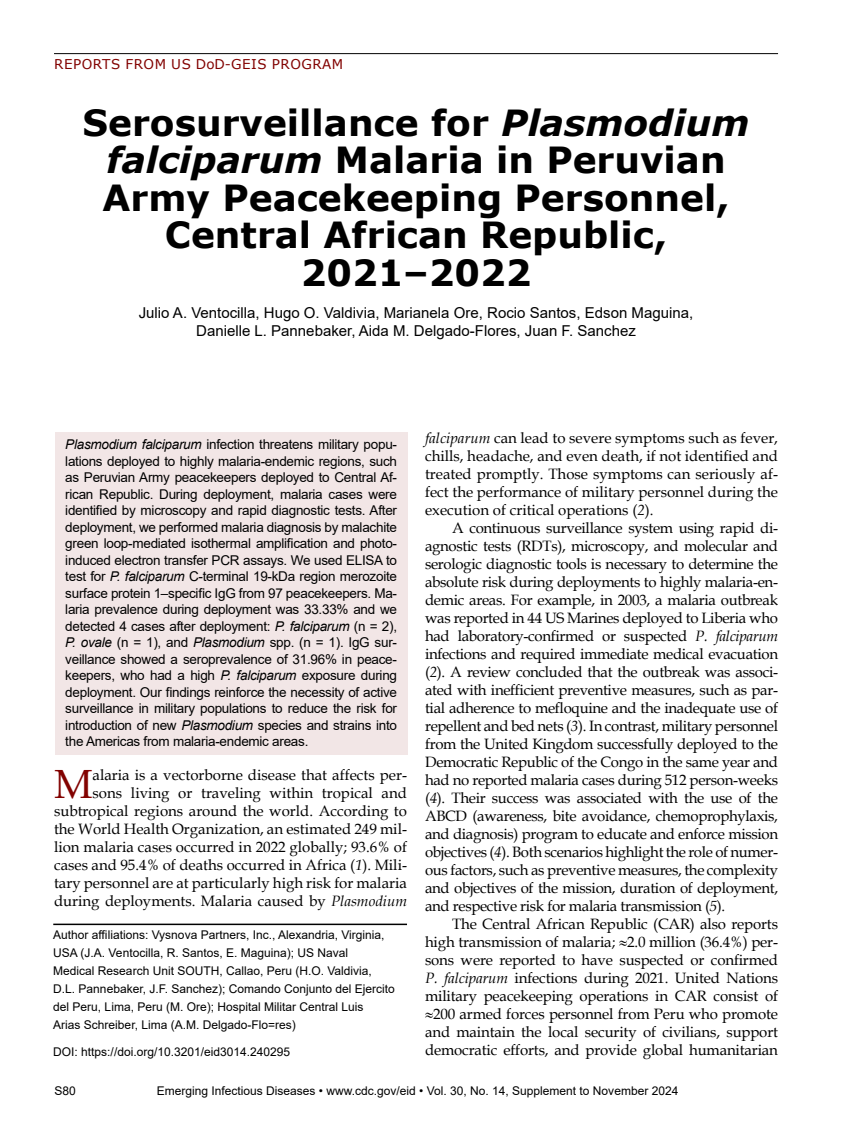
<style>
.page{position:relative;width:851px;height:1134px;background:#fff}
.page>*{position:absolute;margin:0;border:0;box-sizing:border-box;transform-origin:0 0}
.t1{font:40.8px "Book Antiqua";color:#820200}
.t2{font:700 36px/37.5px "Verdana";color:#000;text-align:center}
.t3{font:15px/18px "Book Antiqua";color:#000;text-align:justify}
.t4{font:15px/18px "Arial";color:#000;text-align:center}
.t5{font:13.5px/16.5px "Arial";letter-spacing:-.02em;color:#000;text-align:justify}
.t6{font:13.5px "Verdana";letter-spacing:.035em;color:#820200}
.t7{font:12px/18px "Arial";color:#000}
.s1{font-style:italic}
</style>
<div class="page">
<hr style="left:54px;top:53px;width:724px;height:1px;background:#000">
<div style="left:55px;top:432px;width:353px;height:323px;background:#f2e6e6"></div>
<hr style="left:53px;top:924px;width:354px;height:1px;background:#000">
<p class="t6" style="left:54px;top:55px;width:290px">REPORTS FROM US DoD-GEIS PROGRAM</p>
<h2 class="t2" style="left:83px;top:103px;width:668px">Serosurveillance for <span class="s1">Plasmodium falciparum</span> Malaria in Peruvian<br>Army Peacekeeping Personnel,<br>Central African Republic,<br>2021–2022</h2>
<p class="t4" style="left:139px;top:304px;width:556px">Julio A. Ventocilla, Hugo O. Valdivia, Marianela Ore, Rocio Santos, Edson Maguina,<br>Danielle L. Pannebaker, Aida M. Delgado-Flores, Juan F. Sanchez</p>
<p class="t5" style="left:65px;top:436px;width:333px"><span class="s1">Plasmodium falciparum</span> infection threatens military popu&shy;lations deployed to highly malaria-endemic regions, such as Peruvian Army peacekeepers deployed to Central Af&shy;rican Republic. During deployment, malaria cases were identified by microscopy and rapid diagnostic tests. After deployment, we performed malaria diagnosis by malachite green loop-mediated isothermal amplification and photo&shy;induced electron transfer PCR assays. We used ELISA to test for <span class="s1">P. falciparum</span> C-terminal 19-kDa region merozoite surface protein 1–specific IgG from 97 peacekeepers. Ma&shy;laria prevalence during deployment was 33.33% and we detected 4 cases after deployment: <span class="s1">P. falciparum</span> (n = 2), <span class="s1">P. ovale</span> (n = 1), and <span class="s1">Plasmodium</span> spp. (n = 1). IgG sur&shy;veillance showed a seroprevalence of 31.96% in peace&shy;keepers, who had a high <span class="s1">P. falciparum</span> exposure during deployment. Our findings reinforce the necessity of active surveillance in military populations to reduce the risk for introduction of new <span class="s1">Plasmodium</span> species and strains into the Americas from malaria-endemic areas.</p>
<p class="t3" style="left:54px;top:766px;width:354px;text-align:right">alaria is a vectorborne disease that affects per-<br>sons living or traveling within tropical and subtropical regions around the world. According to the World Health Organization, an estimated 249 mil&shy;lion malaria cases occurred in 2022 globally; 93.6% of cases and 95.4% of deaths occurred in Africa (<span class="s1">1</span>). Mili&shy;tary personnel are at particularly high risk for malaria during deployments. Malaria caused by <span class="s1">Plasmodium</span></p>
<h1 class="t1" style="left:54px;top:756px;width:40px">M</h1>
<p class="t7" style="left:53px;top:925px;width:343px">Author affiliations: Vysnova Partners, Inc., Alexandria, Virginia, USA (J.A. Ventocilla, R. Santos, E. Maguina); US Naval<br>Medical Research Unit SOUTH, Callao, Peru (H.O. Valdivia, D.L. Pannebaker, J.F. Sanchez); Comando Conjunto del Ejercito del Peru, Lima, Peru (M. Ore); Hospital Militar Central Luis<br>Arias Schreiber, Lima (A.M. Delgado-Flo=res)</p>
<p class="t7" style="left:53px;top:1042px;width:238px">DOI: https://doi.org/10.3201/eid3014.240295</p>
<p class="t3" style="left:425px;top:428px;width:354px"><span class="s1">falciparum</span> can lead to severe symptoms such as fever, chills, headache, and even death, if not identified and treated promptly. Those symptoms can seriously af&shy;fect the performance of military personnel during the execution of critical operations (<span class="s1">2</span>).</p>
<p class="t3" style="left:425px;top:518px;width:354px;text-indent:27px">A continuous surveillance system using rapid di&shy;agnostic tests (RDTs), microscopy, and molecular and serologic diagnostic tools is necessary to determine the absolute risk during deployments to highly malaria-en&shy;demic areas. For example, in 2003, a malaria outbreak was reported in 44 US Marines deployed to Liberia who had laboratory-confirmed or suspected <span class="s1">P. falciparum </span>infections and required immediate medical evacuation (<span class="s1">2</span>). A review concluded that the outbreak was associ&shy;ated with inefficient preventive measures, such as par&shy;tial adherence to mefloquine and the inadequate use of repellent and bed nets (<span class="s1">3</span>). In contrast, military personnel from the United Kingdom successfully deployed to the Democratic Republic of the Congo in the same year and had no reported malaria cases during 512 person-weeks (<span class="s1">4</span>). Their success was associated with the use of the ABCD (awareness, bite avoidance, chemoprophylaxis, and diagnosis) program to educate and enforce mission objectives (<span class="s1">4</span>). Both scenarios highlight the role of numer&shy;ous factors, such as preventive measures, the complexity and objectives of the mission, duration of deployment, and respective risk for malaria transmission (<span class="s1">5</span>).</p>
<p class="t3" style="left:425px;top:914px;width:354px;text-indent:27px">The Central African Republic (CAR) also reports high transmission of malaria; ≈2.0 million (36.4%) per&shy;sons were reported to have suspected or confirmed <span class="s1">P. falciparum</span> infections during 2021. United Nations military peacekeeping operations in CAR consist of ≈200 armed forces personnel from Peru who promote and maintain the local security of civilians, support democratic efforts, and provide global humanitarian</p>
<p class="t7" style="left:54px;top:1082px;width:23px">S80</p>
<p class="t7" style="left:157px;top:1082px;width:523px">Emerging Infectious Diseases • www.cdc.gov/eid • Vol. 30, No. 14, Supplement to November 2024</p>
</div>
